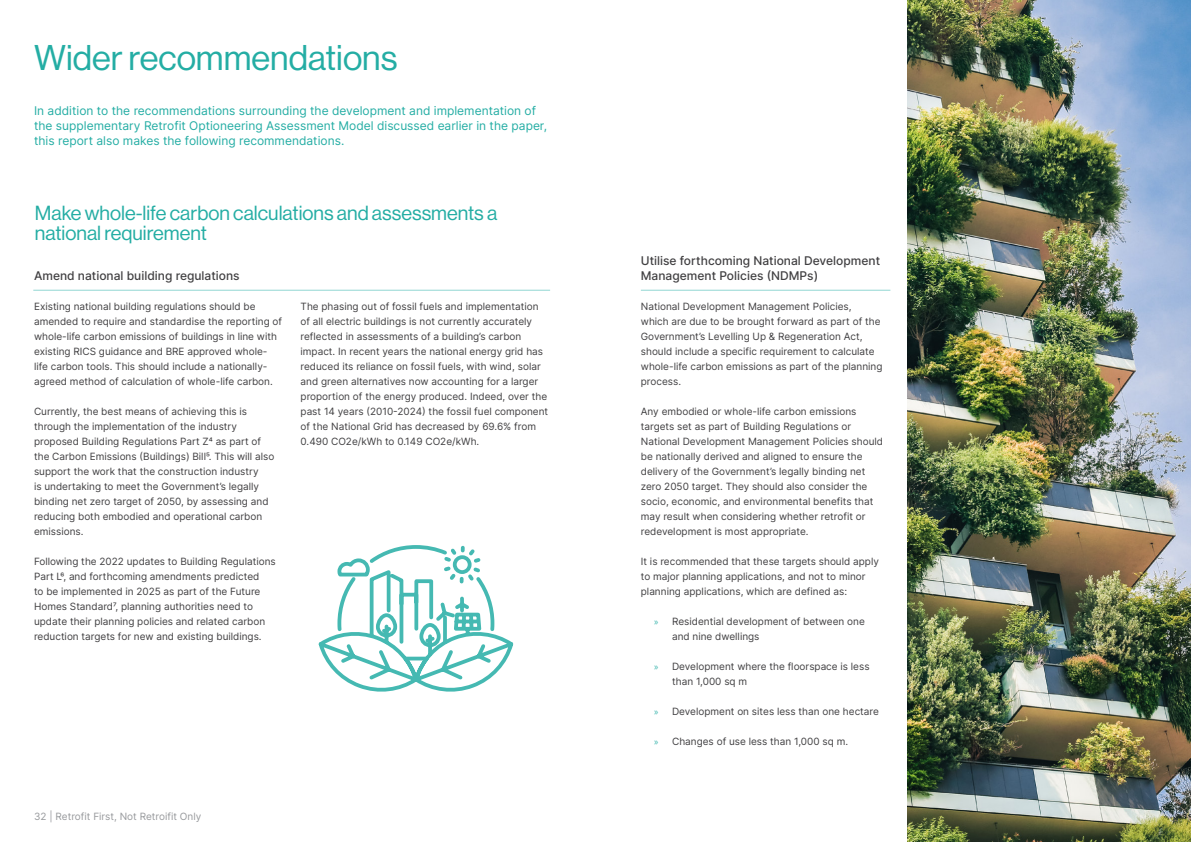
<style>
.page{position:relative;width:1191px;height:842px;background:#fff}
.page>*{position:absolute;margin:0;border:0;box-sizing:border-box;transform-origin:0 0}
.t1{font:35px "N Haas Grotesk DS Pro 55 Rg";color:#24ada4}
.t2{font:20px/20px "N Haas Grotesk DS Pro 55 Rg";color:#24ada4}
.t3{font:12px/15px "Inter";color:#24ada4}
.t4{font:12px/15px "Inter";color:#414042}
.t5{font:10px/15px "Inter";color:#414042}
.t6{font:10px "Inter";color:#989a9d}
.s1{font-family:"Myriad Pro";color:#3ab5ad}
</style>
<div class="page">
<hr style="left:33px;top:290px;width:517px;height:1px;background:#92d6d2">
<svg style="left:318px;top:545px;width:196px;height:147px"></svg>
<img style="left:907px;top:0;width:284px;height:842px">
<hr style="left:641px;top:290px;width:249px;height:1px;background:#92d6d2">
<h1 class="t1" style="left:34px;top:38px;width:365px">Wider recommendations</h1>
<p class="t3" style="left:34px;top:103px;width:514px">In addition to the recommendations surrounding the development and implementation of the supplementary Retrofit Optioneering Assessment Model discussed earlier in the paper, this report also makes the following recommendations.</p>
<h2 class="t2" style="left:35px;top:203px;width:464px">Make whole-life carbon calculations and assessments a national requirement</h2>
<p class="t4" style="left:34px;top:268px;width:207px">Amend national building regulations</p>
<p class="t5" style="left:34px;top:298px;width:250px">Existing national building regulations should be amended to require and standardise the reporting of whole-life carbon emissions of buildings in line with existing RICS guidance and BRE approved whole&shy;life carbon tools. This should include a nationally&shy;agreed method of calculation of whole-life carbon.</p>
<p class="t5" style="left:34px;top:403px;width:242px">Currently, the best means of achieving this is through the implementation of the industry proposed Building Regulations Part Z4 as part of the Carbon Emissions (Buildings) Bill5. This will also support the work that the construction industry<br>is undertaking to meet the Government’s legally binding net zero target of 2050, by assessing and reducing both embodied and operational carbon emissions.</p>
<p class="t5" style="left:34px;top:553px;width:243px">Following the 2022 updates to Building Regulations Part L6, and forthcoming amendments predicted<br>to be implemented in 2025 as part of the Future Homes Standard7, planning authorities need to update their planning policies and related carbon reduction targets for new and existing buildings.</p>
<p class="t5" style="left:300px;top:298px;width:249px">The phasing out of fossil fuels and implementation of all electric buildings is not currently accurately reflected in assessments of a building’s carbon impact. In recent years the national energy grid has reduced its reliance on fossil fuels, with wind, solar and green alternatives now accounting for a larger proportion of the energy produced. Indeed, over the past 14 years (2010-2024) the fossil fuel component of the National Grid has decreased by 69.6% from 0.490 CO2e/kWh to 0.149 CO2e/kWh.</p>
<p class="t6" style="left:34px;top:809px;width:168px">32 | Retrofit First, Not Retroifit Only</p>
<p class="t4" style="left:641px;top:253px;width:241px">Utilise forthcoming National Development<br>Management Policies (NDMPs)</p>
<p class="t5" style="left:641px;top:298px;width:243px">National Development Management Policies,<br>which are due to be brought forward as part of the Government’s Levelling Up &amp; Regeneration Act, should include a specific requirement to calculate whole-life carbon emissions as part of the planning process.</p>
<p class="t5" style="left:641px;top:403px;width:244px">Any embodied or whole-life carbon emissions targets set as part of Building Regulations or National Development Management Policies should be nationally derived and aligned to ensure the delivery of the Government’s legally binding net zero 2050 target. They should also consider the socio, economic, and environmental benefits that may result when considering whether retrofit or redevelopment is most appropriate.</p>
<p class="t5" style="left:641px;top:553px;width:239px">It is recommended that these targets should apply to major planning applications, and not to minor planning applications, which are defined as:</p>
<p class="t5" style="left:672px;top:613px;width:194px;text-indent:-18px"><span class="s1">»</span> Residential development of between one and nine dwellings</p>
<p class="t5" style="left:672px;top:658px;width:199px;text-indent:-18px"><span class="s1">»</span> Development where the floorspace is less than 1,000 sq m</p>
<p class="t5" style="left:654px;top:703px;width:226px"><span class="s1">»</span> Development on sites less than one hectare</p>
<p class="t5" style="left:654px;top:733px;width:196px"><span class="s1">»</span> Changes of use less than 1,000 sq m.</p>
</div>
